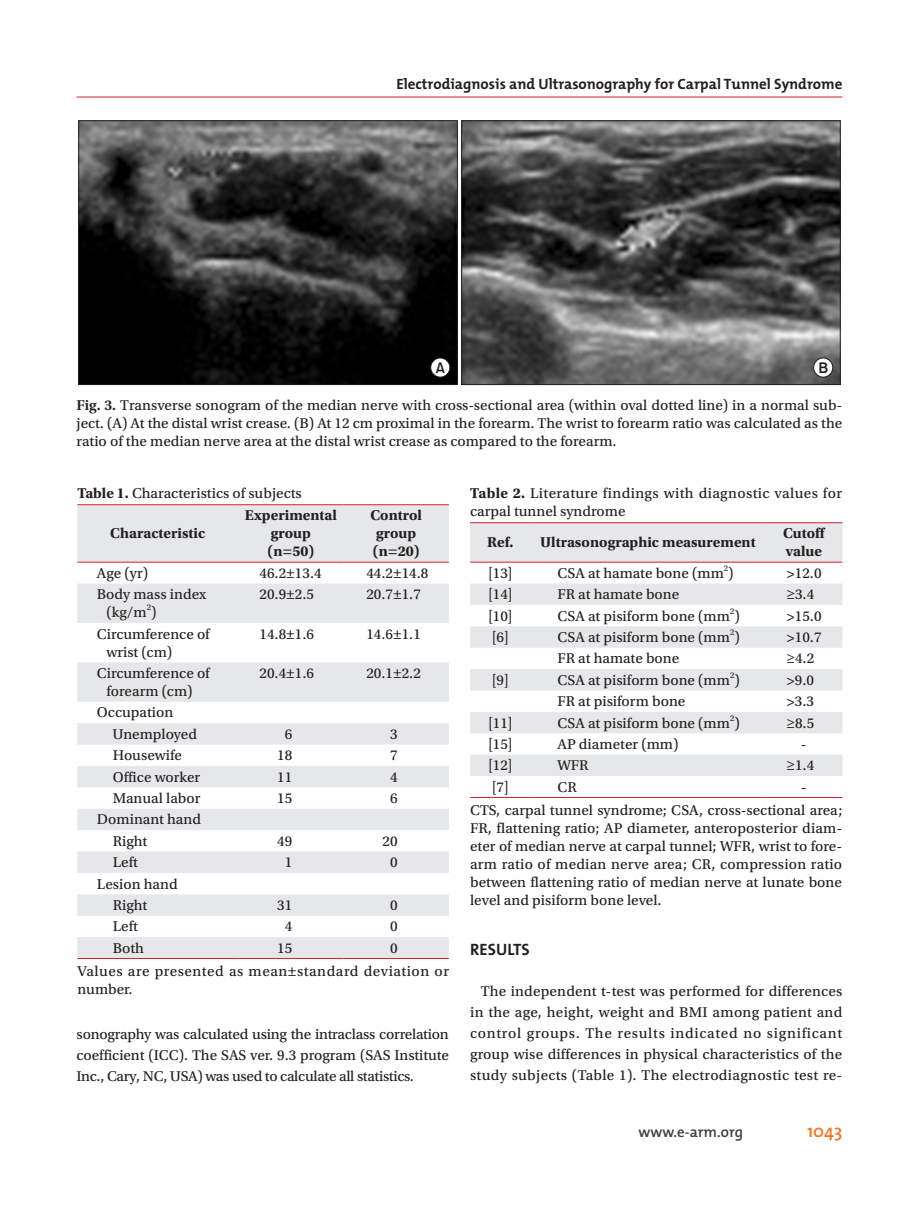
<style>
.page{position:relative;width:919px;height:1217px;background:#fff}
.page>*{position:absolute;margin:0;border:0;box-sizing:border-box;transform-origin:0 0}
.t1{font:600 18px "The Mix";color:#f47321}
.서론{font:700 16.5px "The Mix";color:#231f20}
.표{font:15px/18px "Utopia Std Capt";color:#231f20;text-align:justify}
.바탕글{font:15px/21px "Utopia Std Capt";color:#231f20;text-align:justify}
.그림{font:15px/18px "Utopia Std Capt";color:#231f20;text-align:justify}
.표1라인{font:700 15px/18px "Utopia Std";color:#231f20;text-align:center}
.표-2{font:15px/18px "Utopia Std Capt";letter-spacing:.025em;color:#231f20}
.t2{font:700 15px "The Mix";color:#231f20}
.표-3{font:15px/18px "Utopia Std Capt";letter-spacing:.035em;color:#231f20}
.t3{font:600 15px "The Mix";color:#3e3e3f}
.t4{font:15px "Gothic 725 BT Bold A";color:#231f20}
.표-4{font:8.7px "Utopia Std Capt";color:#231f20}
.s1{font-family:"Utopia Std";font-weight:600}
.s2{font-family:"Utopia Std";font-weight:700}
</style>
<div class="page">
<hr style="left:77px;top:97px;width:765px;height:1px;background:#d1232a">
<svg style="left:470px;top:523px;width:372px;height:253px;fill:#e6e7e9"></svg>
<hr style="left:470px;top:522px;width:60px;height:1px;background:#d1232a">
<hr style="left:530px;top:522px;width:235px;height:1px;background:#d1232a">
<hr style="left:765px;top:522px;width:77px;height:1px;background:#d1232a">
<hr style="left:470px;top:561px;width:60px;height:1px;background:#d1232a">
<hr style="left:530px;top:561px;width:235px;height:1px;background:#d1232a">
<hr style="left:765px;top:561px;width:77px;height:1px;background:#d1232a">
<hr style="left:470px;top:797px;width:60px;height:1px;background:#d1232a">
<hr style="left:530px;top:797px;width:235px;height:1px;background:#d1232a">
<hr style="left:765px;top:797px;width:77px;height:1px;background:#d1232a">
<svg style="left:77px;top:505px;width:372px;height:452px;fill:#e6e7e9"></svg>
<hr style="left:77px;top:504px;width:161px;height:1px;background:#d1232a">
<hr style="left:238px;top:504px;width:105px;height:1px;background:#d1232a">
<hr style="left:343px;top:504px;width:106px;height:1px;background:#d1232a">
<hr style="left:77px;top:561px;width:161px;height:1px;background:#d1232a">
<hr style="left:238px;top:561px;width:105px;height:1px;background:#d1232a">
<hr style="left:343px;top:561px;width:106px;height:1px;background:#d1232a">
<hr style="left:77px;top:957px;width:161px;height:1px;background:#d1232a">
<hr style="left:238px;top:957px;width:105px;height:1px;background:#d1232a">
<hr style="left:343px;top:957px;width:106px;height:1px;background:#d1232a">
<svg style="left:78px;top:120px;width:762px;height:265px;background:#424242"></svg>
<div style="left:430px;top:358px;width:20px;height:19px;background:#fff;border-radius:50%"></div>
<div style="left:430px;top:357px;width:20px;height:20px;border:1px solid #231f20;border-radius:50%"></div>
<div style="left:813px;top:358px;width:19px;height:19px;background:#fff;border-radius:50%"></div>
<div style="left:813px;top:357px;width:20px;height:20px;border:1px solid #231f20;border-radius:50%"></div>
<p class="t2" style="left:396px;top:71px;width:447px">Electrodiagnosis and Ultrasonography for Carpal Tunnel Syndrome</p>
<p class="t4" style="left:436px;top:359px;width:11px">A</p>
<p class="t4" style="left:818px;top:359px;width:11px">B</p>
<p class="그림" style="left:77px;top:397px;width:767px"><span class="s1">Fig. 3.</span> Transverse sonogram of the median nerve with cross-sectional area (within oval dotted line) in a normal sub&shy;ject. (A) At the distal wrist crease. (B) At 12 cm proximal in the forearm. The wrist to forearm ratio was calculated as the ratio of the median nerve area at the distal wrist crease as compared to the forearm.</p>
<p class="표" style="left:77px;top:484px;width:226px"><span class="s2">Table 1.</span> Characteristics of subjects</p>
<p class="표1라인" style="left:110px;top:524px;width:97px">Characteristic</p>
<p class="표1라인" style="left:245px;top:506px;width:94px">Experimental group</p>
<p class="표1라인" style="left:267px;top:542px;width:49px">(n=50)</p>
<p class="표1라인" style="left:370px;top:506px;width:53px">Control group</p>
<p class="표1라인" style="left:372px;top:542px;width:49px">(n=20)</p>
<p class="표" style="left:97px;top:564px;width:53px">Age (yr)</p>
<p class="표" style="left:259px;top:564px;width:63px">46.2±13.4</p>
<p class="표" style="left:366px;top:564px;width:63px">44.2±14.8</p>
<p class="표" style="left:97px;top:585px;width:111px">Body mass index</p>
<p class="표" style="left:106px;top:603px;width:52px">(kg/m )</p>
<p class="표" style="left:259px;top:585px;width:56px">20.9±2.5</p>
<p class="표" style="left:366px;top:585px;width:56px">20.7±1.7</p>
<p class="표-4" style="left:147px;top:602px;width:6px">2</p>
<p class="표" style="left:97px;top:625px;width:114px">Circumference of</p>
<p class="표" style="left:106px;top:643px;width:67px">wrist (cm)</p>
<p class="표" style="left:97px;top:664px;width:114px">Circumference of</p>
<p class="표" style="left:106px;top:682px;width:88px">forearm (cm)</p>
<p class="표" style="left:259px;top:625px;width:56px">14.8±1.6</p>
<p class="표" style="left:366px;top:625px;width:56px">14.6±1.1</p>
<p class="표" style="left:259px;top:664px;width:56px">20.4±1.6</p>
<p class="표" style="left:366px;top:664px;width:56px">20.1±2.2</p>
<p class="표" style="left:97px;top:703px;width:78px">Occupation</p>
<p class="표" style="left:113px;top:725px;width:86px">Unemployed</p>
<p class="표" style="left:285px;top:725px;width:9px">6</p>
<p class="표" style="left:390px;top:725px;width:9px">3</p>
<p class="표" style="left:113px;top:746px;width:71px">Housewife</p>
<p class="표" style="left:277px;top:746px;width:17px">18</p>
<p class="표" style="left:390px;top:746px;width:9px">7</p>
<p class="표" style="left:113px;top:767px;width:89px">Office worker</p>
<p class="표" style="left:277px;top:767px;width:17px">11</p>
<p class="표" style="left:390px;top:767px;width:9px">4</p>
<p class="표" style="left:113px;top:789px;width:89px">Manual labor</p>
<p class="표" style="left:277px;top:789px;width:17px">15</p>
<p class="표" style="left:390px;top:789px;width:9px">6</p>
<p class="표" style="left:97px;top:810px;width:106px">Dominant hand</p>
<p class="표" style="left:113px;top:832px;width:36px">Right</p>
<p class="표" style="left:277px;top:832px;width:17px">49</p>
<p class="표" style="left:382px;top:832px;width:17px">20</p>
<p class="표" style="left:113px;top:853px;width:27px">Left</p>
<p class="표" style="left:285px;top:853px;width:9px">1</p>
<p class="표" style="left:390px;top:853px;width:9px">0</p>
<p class="표" style="left:97px;top:874px;width:82px">Lesion hand</p>
<p class="표" style="left:113px;top:896px;width:36px">Right</p>
<p class="표" style="left:277px;top:896px;width:17px">31</p>
<p class="표" style="left:390px;top:896px;width:9px">0</p>
<p class="표" style="left:113px;top:917px;width:27px">Left</p>
<p class="표" style="left:285px;top:917px;width:9px">4</p>
<p class="표" style="left:390px;top:917px;width:9px">0</p>
<p class="표" style="left:113px;top:938px;width:33px">Both</p>
<p class="표" style="left:277px;top:938px;width:17px">15</p>
<p class="표" style="left:390px;top:938px;width:9px">0</p>
<p class="표-3" style="left:77px;top:961px;width:373px">Values are presented as mean±standard deviation or number.</p>
<p class="바탕글" style="left:77px;top:1023px;width:374px">sonography was calculated using the intraclass correlation coefficient (ICC). The SAS ver. 9.3 program (SAS Institute Inc., Cary, NC, USA) was used to calculate all statistics.</p>
<p class="표-2" style="left:470px;top:484px;width:373px"><span class="s2">Table 2.</span> Literature findings with diagnostic values for carpal tunnel syndrome</p>
<p class="표1라인" style="left:487px;top:533px;width:28px">Ref.</p>
<p class="표1라인" style="left:540px;top:533px;width:217px">Ultrasonographic measurement</p>
<p class="표1라인" style="left:783px;top:524px;width:43px;text-align:left">Cutoff value</p>
<p class="표" style="left:488px;top:564px;width:26px">[13]</p>
<p class="표" style="left:557px;top:564px;width:178px">CSA at hamate bone (mm )</p>
<p class="표-4" style="left:723px;top:563px;width:6px">2</p>
<p class="표" style="left:786px;top:564px;width:37px">&gt;12.0</p>
<p class="표" style="left:488px;top:585px;width:26px">[14]</p>
<p class="표" style="left:557px;top:585px;width:123px">FR at hamate bone</p>
<p class="표" style="left:786px;top:585px;width:29px">≥3.4</p>
<p class="표" style="left:488px;top:607px;width:26px">[10]</p>
<p class="표" style="left:557px;top:607px;width:184px">CSA at pisiform bone (mm )</p>
<p class="표-4" style="left:730px;top:606px;width:6px">2</p>
<p class="표" style="left:786px;top:607px;width:37px">&gt;15.0</p>
<p class="표-4" style="left:730px;top:627px;width:6px">2</p>
<p class="표" style="left:491px;top:628px;width:19px">[6]</p>
<p class="표" style="left:557px;top:628px;width:184px">CSA at pisiform bone (mm )</p>
<p class="표" style="left:786px;top:628px;width:37px">&gt;10.7</p>
<p class="표" style="left:557px;top:649px;width:123px">FR at hamate bone</p>
<p class="표" style="left:786px;top:649px;width:29px">≥4.2</p>
<p class="표-4" style="left:730px;top:670px;width:6px">2</p>
<p class="표" style="left:491px;top:671px;width:19px">[9]</p>
<p class="표" style="left:557px;top:671px;width:184px">CSA at pisiform bone (mm )</p>
<p class="표" style="left:786px;top:671px;width:29px">&gt;9.0</p>
<p class="표" style="left:557px;top:692px;width:129px">FR at pisiform bone</p>
<p class="표" style="left:786px;top:692px;width:29px">&gt;3.3</p>
<p class="표-4" style="left:730px;top:712px;width:6px">2</p>
<p class="표" style="left:488px;top:713px;width:26px">[11]</p>
<p class="표" style="left:557px;top:713px;width:184px">CSA at pisiform bone (mm )</p>
<p class="표" style="left:786px;top:713px;width:29px">≥8.5</p>
<p class="표" style="left:488px;top:735px;width:26px">[15]</p>
<p class="표" style="left:557px;top:735px;width:122px">AP diameter (mm)</p>
<p class="표" style="left:800px;top:735px;width:7px">-</p>
<p class="표" style="left:488px;top:756px;width:26px">[12]</p>
<p class="표" style="left:557px;top:756px;width:32px">WFR</p>
<p class="표" style="left:786px;top:756px;width:29px">≥1.4</p>
<p class="표" style="left:491px;top:778px;width:19px">[7]</p>
<p class="표" style="left:557px;top:778px;width:21px">CR</p>
<p class="표" style="left:800px;top:778px;width:7px">-</p>
<p class="표" style="left:470px;top:800px;width:374px">CTS, carpal tunnel syndrome; CSA, cross-sectional area; FR, flattening ratio; AP diameter, anteroposterior diam&shy;eter of median nerve at carpal tunnel; WFR, wrist to fore&shy;arm ratio of median nerve area; CR, compression ratio between flattening ratio of median nerve at lunate bone level and pisiform bone level.</p>
<p class="서론" style="left:470px;top:935px;width:61px">RESULTS</p>
<p class="바탕글" style="left:470px;top:980px;width:374px;text-indent:11px">The independent t-test was performed for differences in the age, height, weight and BMI among patient and control groups. The results indicated no significant group wise differences in physical characteristics of the study subjects (Table 1). The electrodiagnostic test re-</p>
<p class="t3" style="left:638px;top:1118px;width:106px">www.e-arm.org</p>
<p class="t1" style="left:807px;top:1115px;width:37px">1043</p>
</div>
